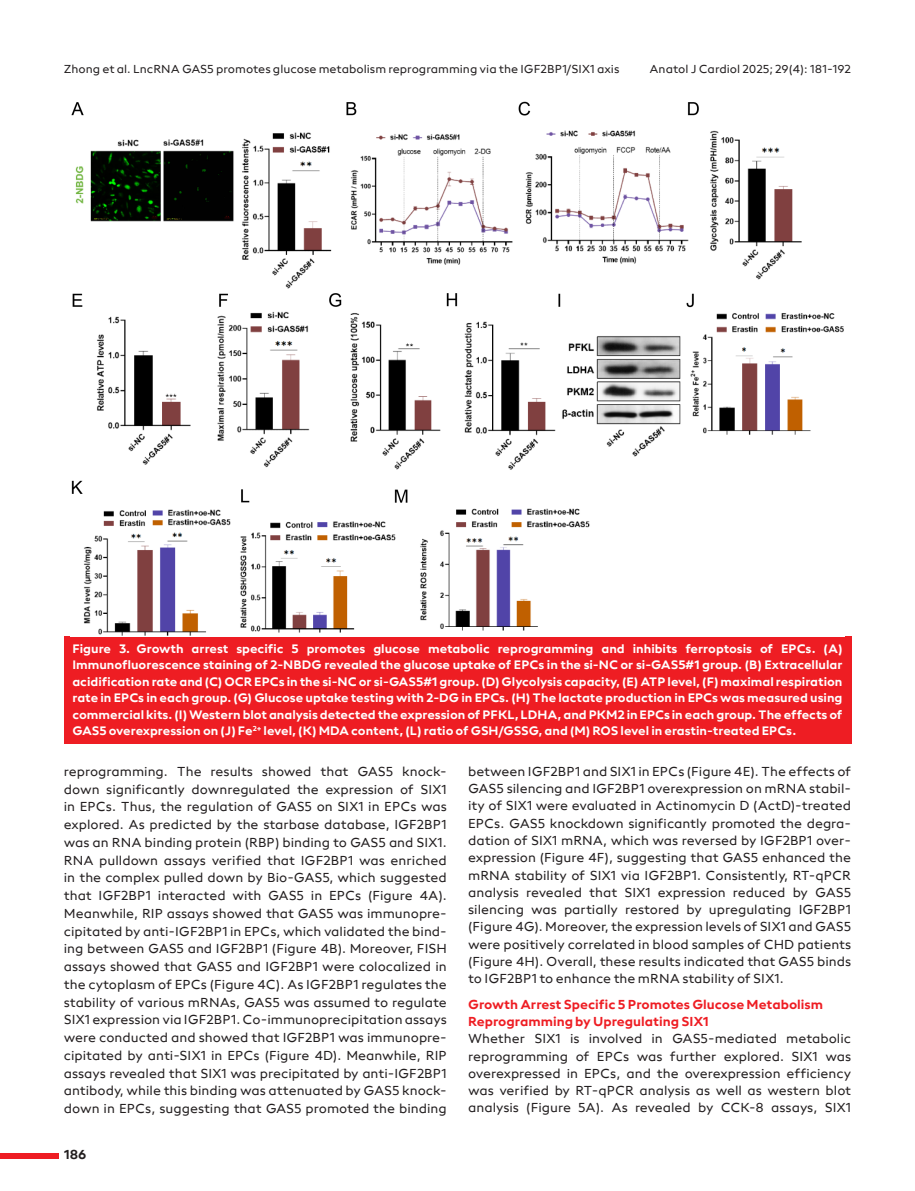
<style>
.page{position:relative;width:915px;height:1191px;background:#fff}
.page>*{position:absolute;margin:0;border:0;box-sizing:border-box;transform-origin:0 0}
.t1{font:13.5px/17.7px "neue Radial A Regular";color:#231f20;text-align:justify}
.t2{font:13.5px/17.2px "neue Radial A Bold";color:#ee1d23}
.t3{font:13.5px "neue Radial A Bold";color:#231f20}
.t4{font:12.75px/16.5px "neue Radial A Bold";color:#fff;text-align:justify}
.t5{font:12px "neue Radial A Regular";color:#231f20}
</style>
<div class="page">
<div style="left:0;top:1152px;width:58px;height:6px;background:#ee1d23"></div>
<div style="left:64px;top:636px;width:786px;height:107px;background:#ee1d23"></div>
<img style="left:71px;top:101px;width:773px;height:535px">
<p class="t5" style="left:64px;top:61px;width:557px">Zhong et al. LncRNA GAS5 promotes glucose metabolism reprogramming via the IGF2BP1/SIX1 axis</p>
<p class="t5" style="left:649px;top:61px;width:203px">Anatol J Cardiol 2025; 29(4): 181-192</p>
<p class="t4" style="left:72px;top:640px;width:771px">Figure 3. Growth arrest specific 5 promotes glucose metabolic reprogramming and inhibits ferroptosis of EPCs. (A)<br>Immunofluorescence staining of 2-NBDG revealed the glucose uptake of EPCs in the si-NC or si-GAS5#1 group. (B) Extracellular acidification rate and (C) OCR EPCs in the si-NC or si-GAS5#1 group. (D) Glycolysis capacity, (E) ATP level, (F) maximal respiration rate in EPCs in each group. (G) Glucose uptake testing with 2-DG in EPCs. (H) The lactate production in EPCs was measured using commercial kits. (I) Western blot analysis detected the expression of PFKL, LDHA, and PKM2 in EPCs in each group. The effects of GAS5 overexpression on (J) Fe<sup>2+</sup> level, (K) MDA content, (L) ratio of GSH/GSSG, and (M) ROS level in erastin-treated EPCs.</p>
<p class="t1" style="left:64px;top:762px;width:384px">reprogramming. The results showed that GAS5 knock&shy;down significantly downregulated the expression of SIX1 in EPCs. Thus, the regulation of GAS5 on SIX1 in EPCs was explored. As predicted by the starbase database, IGF2BP1 was an RNA binding protein (RBP) binding to GAS5 and SIX1.<br>RNA pulldown assays verified that IGF2BP1 was enriched in the complex pulled down by Bio-GAS5, which suggested that IGF2BP1 interacted with GAS5 in EPCs (Figure 4A).<br>Meanwhile, RIP assays showed that GAS5 was immunopre&shy;cipitated by anti-IGF2BP1 in EPCs, which validated the bind&shy;ing between GAS5 and IGF2BP1 (Figure 4B). Moreover, FISH assays showed that GAS5 and IGF2BP1 were colocalized in the cytoplasm of EPCs (Figure 4C). As IGF2BP1 regulates the stability of various mRNAs, GAS5 was assumed to regulate SIX1 expression via IGF2BP1. Co-immunoprecipitation assays were conducted and showed that IGF2BP1 was immunopre&shy;cipitated by anti-SIX1 in EPCs (Figure 4D). Meanwhile, RIP assays revealed that SIX1 was precipitated by anti-IGF2BP1 antibody, while this binding was attenuated by GAS5 knock&shy;down in EPCs, suggesting that GAS5 promoted the binding</p>
<p class="t1" style="left:468px;top:762px;width:384px;line-height:17.2px">between IGF2BP1 and SIX1 in EPCs (Figure 4E). The effects of GAS5 silencing and IGF2BP1 overexpression on mRNA stabil&shy;ity of SIX1 were evaluated in Actinomycin D (ActD)-treated EPCs. GAS5 knockdown significantly promoted the degra&shy;dation of SIX1 mRNA, which was reversed by IGF2BP1 over&shy;expression (Figure 4F), suggesting that GAS5 enhanced the mRNA stability of SIX1 via IGF2BP1. Consistently, RT-qPCR analysis revealed that SIX1 expression reduced by GAS5 silencing was partially restored by upregulating IGF2BP1 (Figure 4G). Moreover, the expression levels of SIX1 and GAS5 were positively correlated in blood samples of CHD patients (Figure 4H). Overall, these results indicated that GAS5 binds to IGF2BP1 to enhance the mRNA stability of SIX1.</p>
<p class="t2" style="left:468px;top:995px;width:356px">Growth Arrest Specific 5 Promotes Glucose Metabolism<br>Reprogramming by Upregulating SIX1</p>
<p class="t1" style="left:468px;top:1030px;width:384px;line-height:17.2px">Whether SIX1 is involved in GAS5-mediated metabolic reprogramming of EPCs was further explored. SIX1 was overexpressed in EPCs, and the overexpression efficiency was verified by RT-qPCR analysis as well as western blot analysis (Figure 5A). As revealed by CCK-8 assays, SIX1</p>
<p class="t3" style="left:64px;top:1146px;width:24px">186</p>
</div>
